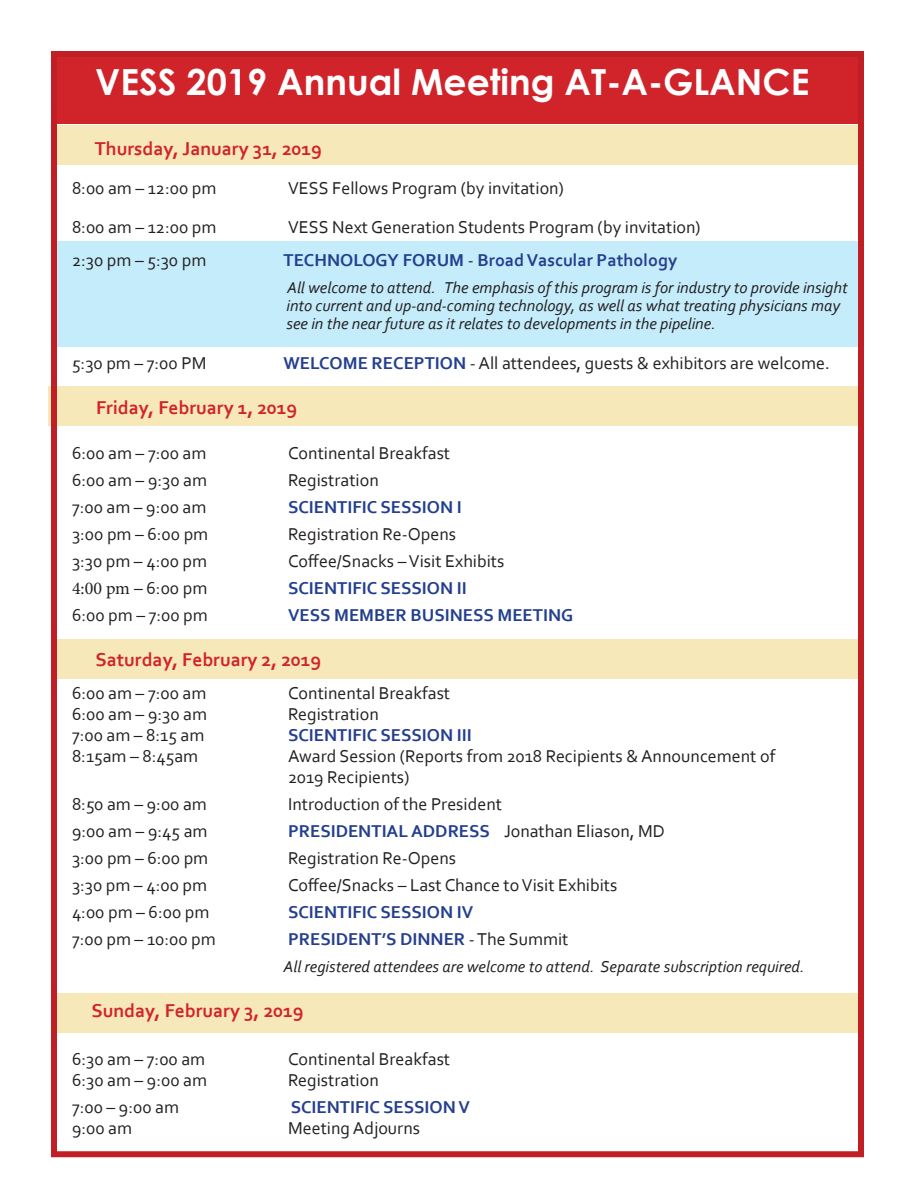
<style>
.page{position:relative;width:918px;height:1188px;background:#fff}
.page>*{position:absolute;margin:0;border:0;box-sizing:border-box;transform-origin:0 0}
.t1{font:700 36px "Century Gothic";color:#fff}
.t2{font:700 19.5px "Corbel";color:#d1232a}
.t3{font:18px/21px "Corbel";color:#231f20}
.t4{font:700 18px "Corbel";color:#253f8e}
.t5{font:700 18px "Corbel";color:#23408f}
.t6{font:italic 16.5px/18px "Corbel";color:#231f20}
.s1{color:#23408f}
.s2{font-weight:400;color:#231f20}
.s3{font-weight:700;color:#23408f}
.s4{font-family:"Minion Pro"}
</style>
<div class="page">
<div style="left:54px;top:54px;width:810px;height:70px;background:#d1232a"></div>
<div style="left:54px;top:125px;width:810px;height:40px;background:#f6e8b8"></div>
<div style="left:49px;top:386px;width:810px;height:40px;background:#f6e8b8"></div>
<div style="left:54px;top:640px;width:810px;height:39px;background:#f6e8b8"></div>
<div style="left:54px;top:993px;width:810px;height:40px;background:#f6e8b8"></div>
<div style="left:54px;top:241px;width:810px;height:105px;background:#c5ecfb"></div>
<div style="left:51px;top:51px;width:813px;height:1106px;border:6px solid #c02025"></div>
<h1 class="t1" style="left:95px;top:59px;width:716px">VESS 2019 Annual Meeting AT-A-GLANCE</h1>
<p class="t2" style="left:95px;top:136px;width:229px">Thursday, January 31, 2019</p>
<p class="t3" style="left:72px;top:177px;width:146px">8:00 am – 12:00 pm</p>
<p class="t3" style="left:288px;top:177px;width:277px">VESS Fellows Program (by invitation)</p>
<p class="t3" style="left:72px;top:216px;width:146px">8:00 am – 12:00 pm</p>
<p class="t3" style="left:288px;top:216px;width:414px">VESS Next Generation Students Program (by invitation)</p>
<p class="t3" style="left:72px;top:249px;width:136px">2:30 pm – 5:30 pm</p>
<p class="t4" style="left:284px;top:248px;width:395px"><span class="s1">TECHNOLOGY FORUM</span> <span class="s2">-</span> Broad Vascular Pathology</p>
<p class="t6" style="left:286px;top:278px;width:563px">All welcome to attend. The emphasis of this program is for industry to provide insight into current and up-and-coming technology, as well as what treating physicians may see in the near future as it relates to developments in the pipeline.</p>
<p class="t3" style="left:72px;top:352px;width:136px">5:30 pm – 7:00 PM</p>
<p class="t3" style="left:284px;top:352px;width:548px"><span class="s3">WELCOME RECEPTION</span> - All attendees, guests &amp; exhibitors are welcome.</p>
<p class="t2" style="left:96px;top:395px;width:203px">Friday, February 1, 2019</p>
<p class="t3" style="left:72px;top:442px;width:136px">6:00 am – 7:00 am</p>
<p class="t3" style="left:288px;top:442px;width:164px">Continental Breakfast</p>
<p class="t3" style="left:72px;top:469px;width:136px">6:00 am – 9:30 am</p>
<p class="t3" style="left:288px;top:469px;width:92px">Registration</p>
<p class="t3" style="left:72px;top:496px;width:136px">7:00 am – 9:00 am</p>
<p class="t5" style="left:288px;top:496px;width:175px">SCIENTIFIC SESSION I</p>
<p class="t3" style="left:72px;top:523px;width:138px">3:00 pm – 6:00 pm</p>
<p class="t3" style="left:288px;top:523px;width:170px">Registration Re-Opens</p>
<p class="t3" style="left:72px;top:550px;width:137px">3:30 pm – 4:00 pm</p>
<p class="t3" style="left:288px;top:550px;width:218px">Coffee/Snacks – Visit Exhibits</p>
<p class="t3" style="left:72px;top:577px;width:137px"><span class="s4">4:00 pm</span> – 6:00 pm</p>
<p class="t5" style="left:288px;top:577px;width:180px">SCIENTIFIC SESSION II</p>
<p class="t3" style="left:72px;top:604px;width:137px">6:00 pm – 7:00 pm</p>
<p class="t5" style="left:288px;top:604px;width:287px">VESS MEMBER BUSINESS MEETING</p>
<p class="t2" style="left:96px;top:647px;width:227px">Saturday, February 2, 2019</p>
<p class="t3" style="left:72px;top:682px;width:136px">6:00 am – 7:00 am</p>
<p class="t3" style="left:288px;top:682px;width:164px">Continental Breakfast</p>
<p class="t3" style="left:72px;top:703px;width:136px">6:00 am – 9:30 am</p>
<p class="t3" style="left:288px;top:703px;width:92px">Registration</p>
<p class="t3" style="left:72px;top:724px;width:134px">7:00 am – 8:15 am</p>
<p class="t4" style="left:288px;top:724px;width:185px">SCIENTIFIC SESSION III</p>
<p class="t3" style="left:72px;top:745px;width:128px">8:15am – 8:45am</p>
<p class="t3" style="left:288px;top:745px;width:489px">Award Session (Reports from 2018 Recipients &amp; Announcement of<br>2019 Recipients)</p>
<p class="t3" style="left:72px;top:793px;width:136px">8:50 am – 9:00 am</p>
<p class="t3" style="left:288px;top:793px;width:216px">Introduction of the President</p>
<p class="t3" style="left:72px;top:820px;width:137px">9:00 am – 9:45 am</p>
<p class="t5" style="left:288px;top:820px;width:379px">PRESIDENTIAL ADDRESS <span class="s2">Jonathan Eliason, MD</span></p>
<p class="t3" style="left:72px;top:847px;width:138px">3:00 pm – 6:00 pm</p>
<p class="t3" style="left:288px;top:847px;width:170px">Registration Re-Opens</p>
<p class="t3" style="left:72px;top:874px;width:137px">3:30 pm – 4:00 pm</p>
<p class="t3" style="left:288px;top:874px;width:331px">Coffee/Snacks – Last Chance to Visit Exhibits</p>
<p class="t3" style="left:72px;top:901px;width:139px">4:00 pm – 6:00 pm</p>
<p class="t4" style="left:288px;top:901px;width:187px">SCIENTIFIC SESSION IV</p>
<p class="t3" style="left:72px;top:928px;width:145px">7:00 pm – 10:00 pm</p>
<p class="t4" style="left:288px;top:928px;width:282px">PRESIDENT’S DINNER <span class="s2">- The Summit</span></p>
<p class="t6" style="left:284px;top:957px;width:523px">All registered attendees are welcome to attend. Separate subscription required.</p>
<p class="t2" style="left:92px;top:998px;width:213px">Sunday, February 3, 2019</p>
<p class="t3" style="left:72px;top:1048px;width:135px">6:30 am – 7:00 am</p>
<p class="t3" style="left:288px;top:1048px;width:164px">Continental Breakfast</p>
<p class="t3" style="left:72px;top:1069px;width:136px">6:30 am – 9:00 am</p>
<p class="t3" style="left:288px;top:1069px;width:92px">Registration</p>
<p class="t3" style="left:72px;top:1096px;width:108px">7:00 – 9:00 am</p>
<p class="t4" style="left:291px;top:1096px;width:181px">SCIENTIFIC SESSION V</p>
<p class="t3" style="left:72px;top:1117px;width:62px">9:00 am</p>
<p class="t3" style="left:288px;top:1117px;width:134px">Meeting Adjourns</p>
</div>
